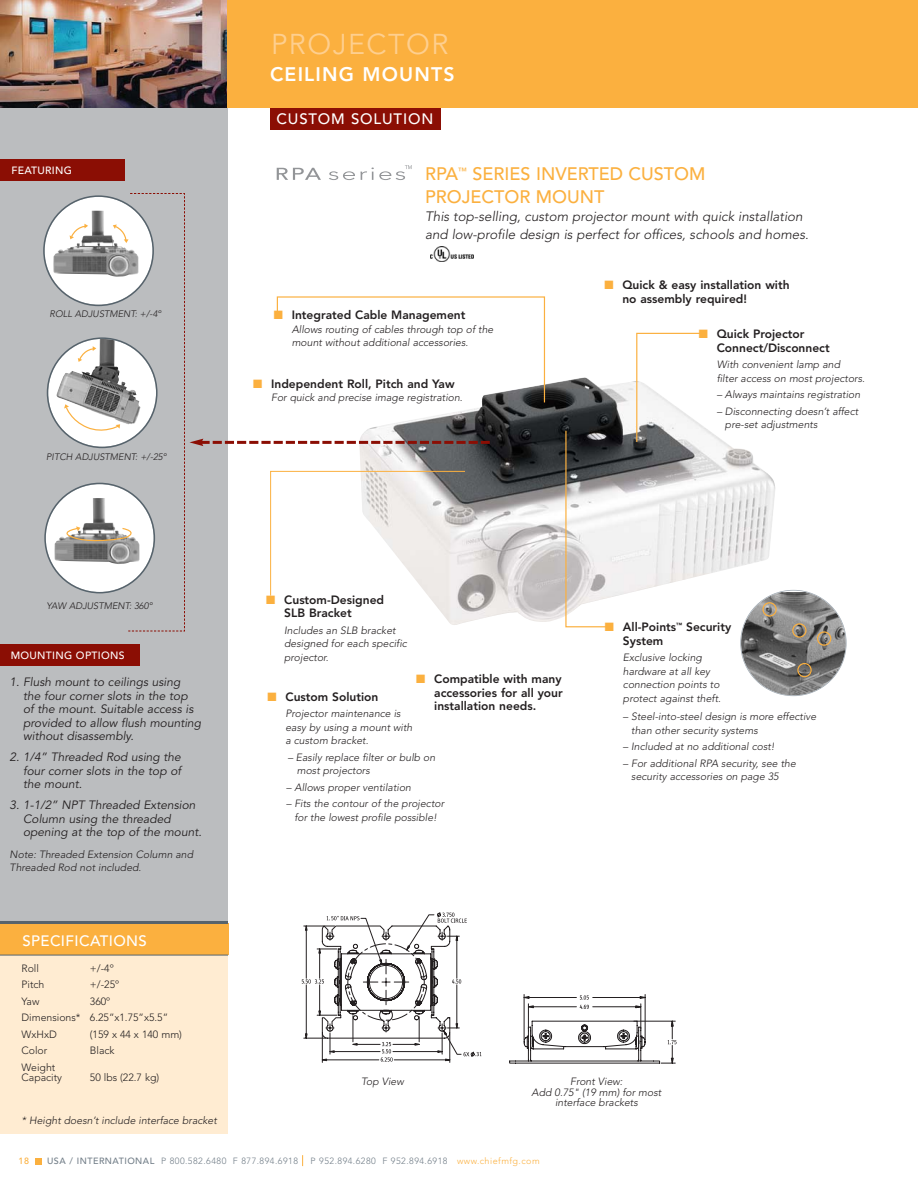
<style>
.page{position:relative;width:918px;height:1188px;background:#fff}
.page>*{position:absolute;margin:0;border:0;box-sizing:border-box;transform-origin:0 0}
.t1{font:28.5px "Avenir";letter-spacing:.055em;color:#fecf8f}
.t2{font:800 19.5px "Avenir";letter-spacing:.06em;color:#fff}
.t3{font:500 18px/22.5px "Avenir";color:#fbb03f}
.t4{font:500 15px "Avenir";letter-spacing:.03em;color:#fff}
.t5{font:500 15px "Avenir";letter-spacing:.055em;color:#fff}
.t6{font:300 13.5px/18px "Avenir";color:#231f20}
.t7{font:12px/13.5px "Avenir";color:#231f20}
.t8{font:800 12px/13.5px "Avenir";color:#231f20}
.t9{font:300 10.5px/13.5px "Avenir";color:#231f20}
.t10{font:500 10.5px "Avenir";letter-spacing:.03em;color:#fff}
.t11{font:300 9.3px "Avenir";color:#231f20}
.t12{font:300 9px "Avenir";letter-spacing:.05em;color:#727e88}
.t13{font:500 9px "Avenir";color:#fbb03f}
.s1{color:#fbb03f}
.s2{font-weight:500}
</style>
<div class="page">
<div style="left:0;top:108px;width:228px;height:820px;background:#bbbdbf"></div>
<div style="left:0;top:925px;width:228px;height:209px;background:#ffecd2"></div>
<div style="left:0;top:923px;width:228px;height:32px;background:#fbb03f"></div>
<hr style="left:0;top:921px;width:228px;height:3px;background:#56636c">
<hr style="left:0;top:955px;width:228px;height:1px;background:#56636c">
<img style="left:490px;top:429px;width:285px;height:193px">
<img style="left:0;top:0;width:228px;height:108px">
<svg style="left:35px;top:1158px;width:6px;height:6px"></svg>
<div style="left:228px;top:0;width:690px;height:108px;background:#fbb03f"></div>
<div style="left:0;top:160px;width:124px;height:21px;background:#8b0e04"></div>
<div style="left:271px;top:108px;width:170px;height:22px;background:#8b0e04"></div>
<div style="left:0;top:644px;width:140px;height:22px;background:#8b0e04"></div>
<svg style="left:490px;top:296px;width:216px;height:147px"></svg>
<img style="left:741px;top:592px;width:103px;height:103px">
<div style="left:740px;top:590px;width:107px;height:106px;border:2px solid #9fa9b2;border-radius:50%"></div>
<svg style="left:762px;top:602px;width:15px;height:15px"></svg>
<svg style="left:792px;top:623px;width:15px;height:15px"></svg>
<svg style="left:817px;top:631px;width:14px;height:15px"></svg>
<svg style="left:797px;top:663px;width:15px;height:14px"></svg>
<svg style="left:565px;top:430px;width:46px;height:198px"></svg>
<svg style="left:43px;top:193px;width:447px;height:439px"></svg>
<svg style="left:302px;top:912px;width:179px;height:151px"></svg>
<svg style="left:509px;top:994px;width:168px;height:70px"></svg>
<div style="left:272px;top:162px;width:151px;height:32px;background:#fff"></div>
<svg style="left:277px;top:168px;width:44px;height:12px"></svg>
<svg style="left:329px;top:165px;width:83px;height:15px"></svg>
<h1 class="t1" style="left:271px;top:33px;width:179px">PROJECTOR</h1>
<h2 class="t2" style="left:270px;top:66px;width:186px">CEILING MOUNTS</h2>
<p class="t10" style="left:11px;top:166px;width:62px">FEATURING</p>
<p class="t11" style="left:50px;top:310px;width:114px">ROLL ADJUSTMENT: +/-4º</p>
<p class="t11" style="left:46px;top:453px;width:123px">PITCH ADJUSTMENT: +/-25º</p>
<h3 class="t5" style="left:277px;top:113px;width:158px">CUSTOM SOLUTION</h3>
<h3 class="t3" style="left:425px;top:165px;width:282px">RPA<sup>™</sup> SERIES INVERTED CUSTOM<br>PROJECTOR MOUNT</h3>
<p class="t6" style="left:425px;top:208px;width:387px">This top-selling, custom projector mount with quick installation and low-profile design is perfect for offices, schools and homes.</p>
<p class="t8" style="left:274px;top:309px;width:193px"><span class="s1">■</span> Integrated Cable Management</p>
<p class="t9" style="left:292px;top:323px;width:205px">Allows routing of cables through top of the mount without additional accessories.</p>
<p class="t8" style="left:253px;top:378px;width:203px"><span class="s1">■</span> Independent Roll, Pitch and Yaw</p>
<p class="t9" style="left:271px;top:392px;width:194px">For quick and precise image registration.</p>
<p class="t8" style="left:622px;top:279px;width:169px;text-indent:-18px"><span class="s1">■</span> Quick &amp; easy installation with no assembly required!</p>
<p class="t8" style="left:717px;top:328px;width:115px;text-indent:-18px"><span class="s1">■</span> Quick Projector<br>Connect/Disconnect</p>
<p class="t9" style="left:717px;top:359px;width:151px">With convenient lamp and filter access on most projectors.</p>
<p class="t9" style="left:717px;top:389px;width:147px">– Always maintains registration</p>
<p class="t9" style="left:725px;top:405px;width:136px;text-indent:-8px">– Disconnecting doesn’t affect pre-set adjustments</p>
<p class="t11" style="left:47px;top:602px;width:108px">YAW ADJUSTMENT: 360º</p>
<p class="t10" style="left:11px;top:651px;width:115px">MOUNTING OPTIONS</p>
<p class="t7" style="left:23px;top:677px;width:181px;text-indent:-13px">1. Flush mount to ceilings using the four corner slots in the top of the mount. Suitable access is provided to allow flush mounting without disassembly.</p>
<p class="t7" style="left:23px;top:752px;width:161px;text-indent:-13px">2. 1/4” Threaded Rod using the four corner slots in the top of the mount.</p>
<p class="t7" style="left:23px;top:800px;width:182px;text-indent:-13px">3. 1-1/2” NPT Threaded Extension<br>Column using the threaded opening at the top of the mount.</p>
<p class="t9" style="left:10px;top:848px;width:187px">Note: Threaded Extension Column and<br>Threaded Rod not included.</p>
<h3 class="t4" style="left:22px;top:935px;width:126px">SPECIFICATIONS</h3>
<p class="t9" style="left:22px;top:962px;width:19px">Roll</p>
<p class="t9" style="left:90px;top:962px;width:25px">+/-4º</p>
<p class="t9" style="left:22px;top:979px;width:24px">Pitch</p>
<p class="t9" style="left:90px;top:979px;width:31px">+/-25º</p>
<p class="t9" style="left:22px;top:995px;width:19px">Yaw</p>
<p class="t9" style="left:22px;top:994px;width:148px;line-height:16.5px;text-indent:68px">360º<br>Dimensions* 6.25”x1.75”x5.5”<br>WxHxD</p>
<p class="t9" style="left:90px;top:1028px;width:94px">(159 x 44 x 140 mm)</p>
<p class="t9" style="left:22px;top:1045px;width:27px">Color</p>
<p class="t9" style="left:90px;top:1045px;width:26px">Black</p>
<p class="t9" style="left:22px;top:1063px;width:42px;line-height:10.5px">Weight<br>Capacity</p>
<p class="t9" style="left:90px;top:1072px;width:71px">50 lbs (22.7 kg)</p>
<p class="t9" style="left:22px;top:1114px;width:198px">* Height doesn’t include interface bracket</p>
<p class="t8" style="left:284px;top:594px;width:101px;text-indent:-18px"><span class="s1">■</span> Custom-Designed<br>SLB Bracket</p>
<p class="t9" style="left:284px;top:624px;width:126px">Includes an SLB bracket designed for each specific projector.</p>
<p class="t8" style="left:434px;top:673px;width:130px;text-align:justify;text-indent:-18px"><span class="s1">■</span> Compatible with many accessories for all your installation needs.</p>
<p class="t8" style="left:267px;top:691px;width:112px"><span class="s1">■</span> Custom Solution</p>
<p class="t9" style="left:285px;top:708px;width:130px">Projector maintenance is easy by using a mount with a custom bracket.</p>
<p class="t9" style="left:297px;top:751px;width:142px;text-indent:-9px">– Easily replace filter or bulb on most projectors</p>
<p class="t9" style="left:286px;top:781px;width:128px">– Allows proper ventilation</p>
<p class="t9" style="left:286px;top:798px;width:161px;text-align:center">– Fits the contour of the projector for the lowest profile possible!</p>
<p class="t8" style="left:623px;top:621px;width:110px;text-indent:-18px"><span class="s1">■</span> All-Points<sup>™</sup> Security<br>System</p>
<p class="t9" style="left:623px;top:652px;width:101px">Exclusive locking hardware at all key connection points to protect against theft.</p>
<p class="t9" style="left:631px;top:711px;width:188px;text-indent:-8px">– Steel-into-steel design is more effective than other security systems</p>
<p class="t9" style="left:623px;top:741px;width:155px">– Included at no additional cost!</p>
<p class="t9" style="left:631px;top:757px;width:168px;text-indent:-8px">– For additional RPA security, see the security accessories on page 35</p>
<p class="t9" style="left:361px;top:1076px;width:45px">Top View</p>
<p class="t9" style="left:532px;top:1077px;width:133px;line-height:10.5px;text-align:center">Front View:<br>Add 0.75" (19 mm) for most interface brackets</p>
<p class="t13" style="left:19px;top:1158px;width:12px">18</p>
<p class="t12" style="left:47px;top:1158px;width:253px"><span class="s2">USA / INTERNATIONAL</span> P 800.582.6480 F 877.894.6918</p>
<p class="t12" style="left:311px;top:1158px;width:231px">P 952.894.6280 F 952.894.6918 <span class="s1">www.chiefmfg.com</span></p>
</div>
